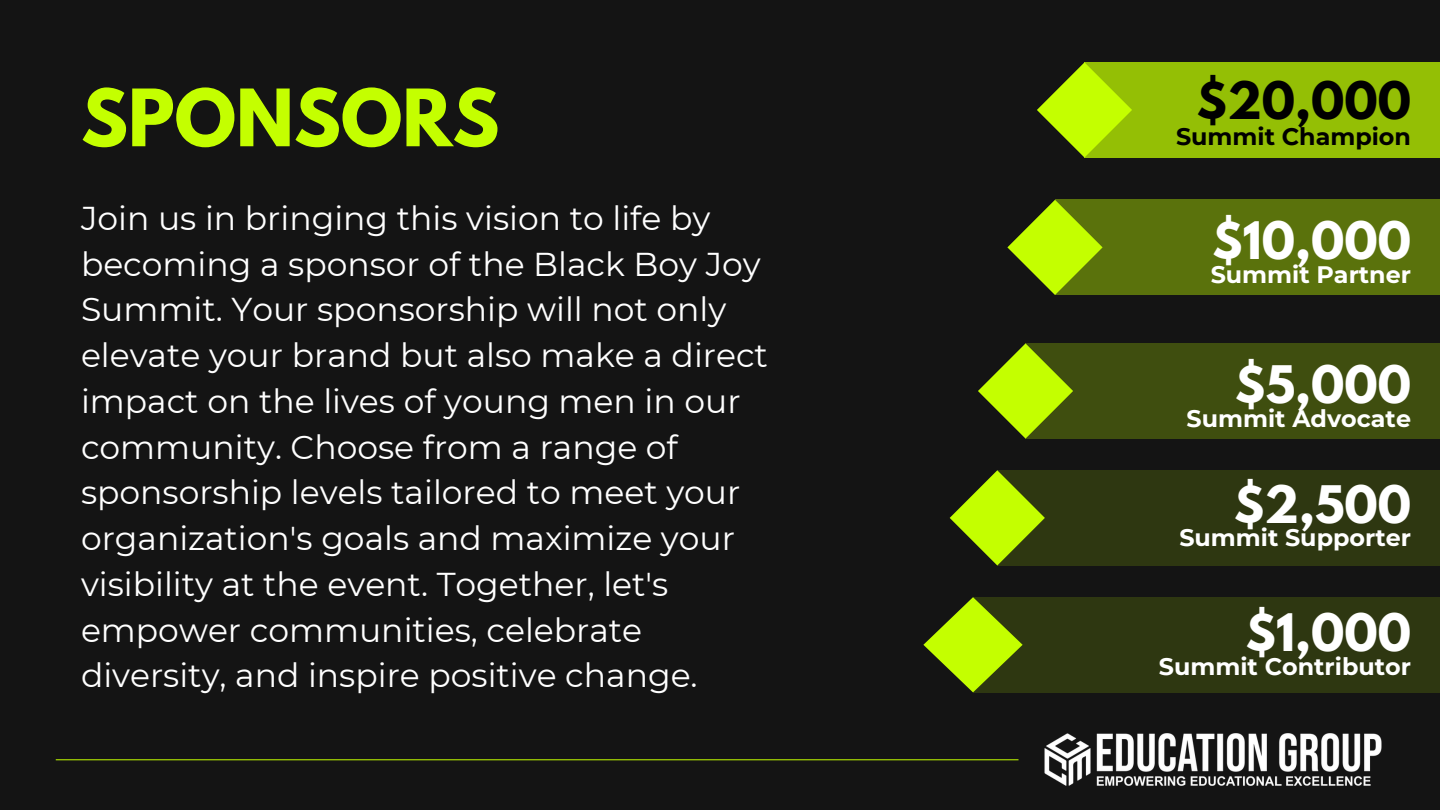
<style>
.page{position:relative;width:1440px;height:810px;background:#141414}
.page>*{position:absolute;margin:0;border:0;box-sizing:border-box;transform-origin:0 0}
.t1{font:700 70px "League Spartan";color:#c4ff00}
.t2{font:700 45.8px "League Spartan";color:#fff}
.t3{font:700 45.8px "League Spartan";color:#000}
.t4{font:33px/45.8px "Montserrat";color:#fff}
.t5{font:700 23.8px "Montserrat";color:#fff}
.t6{font:700 23.8px "Montserrat";color:#000}
</style>
<div class="page">
<hr style="left:56px;top:759px;width:963px;height:1px;background:#c4ff00">
<img style="left:1044px;top:733px;width:338px;height:53px">
<svg style="left:1037px;top:63px;width:47px;height:94px"></svg>
<svg style="left:1084px;top:62px;width:356px;height:96px;fill:#94bf05"></svg>
<svg style="left:1007px;top:200px;width:48px;height:95px"></svg>
<div style="left:1055px;top:200px;width:385px;height:95px;background:#5a720c"></div>
<svg style="left:978px;top:343px;width:48px;height:96px"></svg>
<div style="left:1026px;top:343px;width:414px;height:96px;background:#3f4e0f"></div>
<svg style="left:950px;top:470px;width:47px;height:95px"></svg>
<div style="left:997px;top:470px;width:443px;height:96px;background:#2e3711"></div>
<svg style="left:923px;top:597px;width:50px;height:95px"></svg>
<div style="left:973px;top:597px;width:467px;height:95px;background:#2e3711"></div>
<p class="t1" style="left:81px;top:83px;width:420px">SPONSORS</p>
<h2 class="t4" style="left:81px;top:195px;width:689px">Join us in bringing this vision to life by becoming a sponsor of the Black Boy Joy Summit. Your sponsorship will not only elevate your brand but also make a direct impact on the lives of young men in our community. Choose from a range of sponsorship levels tailored to meet your organization's goals and maximize your visibility at the event. Together, let's empower communities, celebrate diversity, and inspire positive change.</h2>
<h3 class="t3" style="left:1197px;top:78px;width:216px">$20,000</h3>
<p class="t6" style="left:1176px;top:122px;width:237px">Summit Champion</p>
<h2 class="t2" style="left:1212px;top:218px;width:200px">$10,000</h2>
<h2 class="t5" style="left:1211px;top:260px;width:202px">Summit Partner</h2>
<p class="t2" style="left:1235px;top:361px;width:178px">$5,000</p>
<p class="t5" style="left:1187px;top:404px;width:226px">Summit Advocate</p>
<h2 class="t2" style="left:1234px;top:481px;width:179px">$2,500</h2>
<h2 class="t5" style="left:1179px;top:523px;width:233px">Summit Supporter</h2>
<p class="t2" style="left:1245px;top:610px;width:167px">$1,000</p>
<p class="t5" style="left:1159px;top:652px;width:254px">Summit Contributor</p>
</div>
